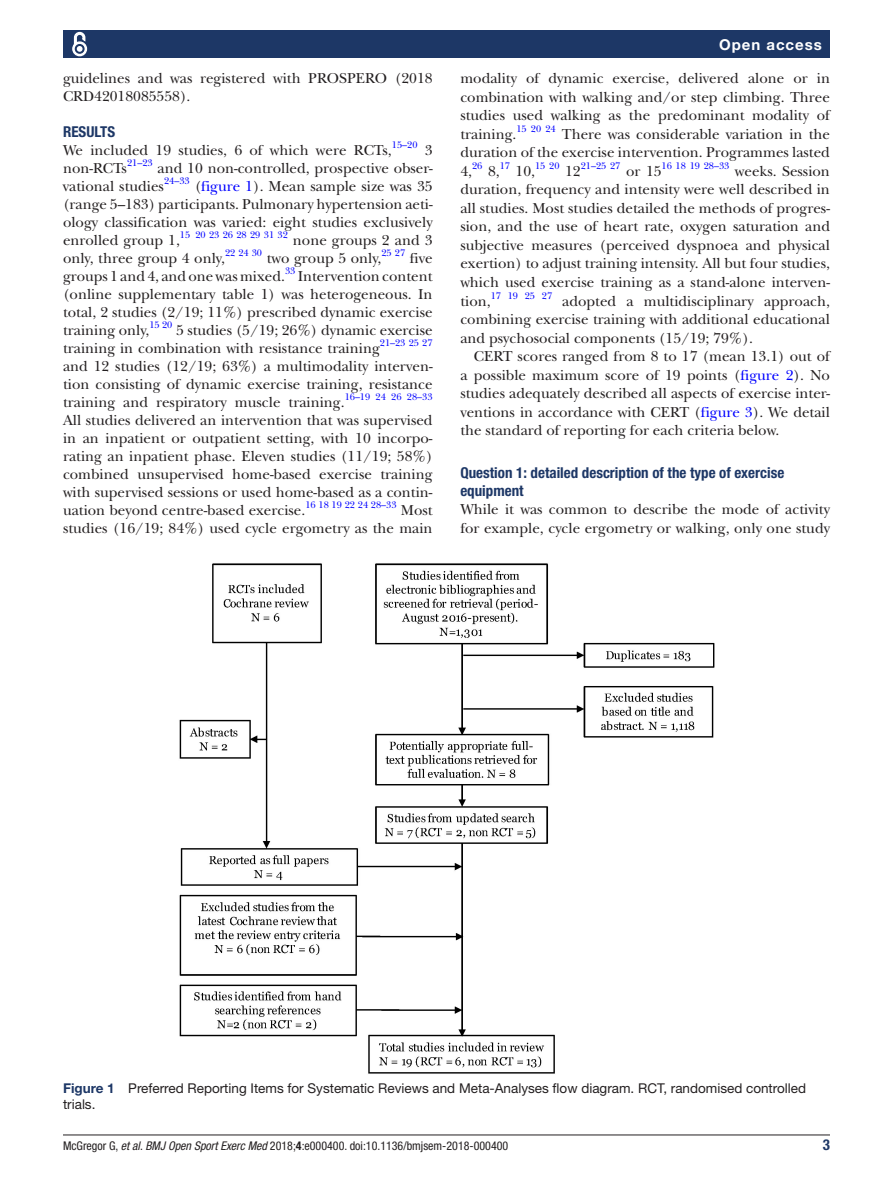
<style>
.page{position:relative;width:893px;height:1191px;background:#fff}
.page>*{position:absolute;margin:0;border:0;box-sizing:border-box;transform-origin:0 0}
.t1{font:15px/18.6px "New Baskerville";color:#231f20;text-align:justify}
.t2{font:700 condensed 15px/18px "Helvetica Neue LT Std";color:#1d3766}
.t3{font:700 15px "Helvetica Neue LT Std";letter-spacing:.065em;color:#fff}
.t4{font:13.5px/16.5px "Helvetica Neue LT Std";color:#231f20}
.t5{font:condensed 12px "Helvetica Neue LT Std";color:#231f20}
.t6{font:9.9px "New Baskerville";color:#00f}
.s1{color:#00f}
.s2{font-weight:700;color:#1d3766}
.s3{font-style:italic}
.s4{font-weight:700}
</style>
<div class="page">
<hr style="left:63px;top:1134px;width:767px;height:1px;background:#231f20">
<div style="left:63px;top:31px;width:767px;height:27px;background:#1d3766"></div>
<svg style="left:72px;top:31px;width:16px;height:26px"></svg>
<img style="left:179px;top:563px;width:536px;height:511px">
<p class="t1" style="left:63px;top:69px;width:371px;line-height:18px">guidelines and was registered with PROSPERO (2018<br>CRD42018085558).</p>
<p class="t2" style="left:63px;top:122px;width:46px">Results</p>
<p class="t1" style="left:63px;top:141px;width:330px">We included 19 studies, 6 of which were RCTs,</p>
<p class="t6" style="left:392px;top:139px;width:27px">15–20</p>
<p class="t1" style="left:425px;top:141px;width:9px">3</p>
<p class="t1" style="left:63px;top:159px;width:66px">non-RCTs</p>
<p class="t6" style="left:127px;top:157px;width:27px">21–23</p>
<p class="t1" style="left:63px;top:159px;width:371px;line-height:18px;text-indent:95px">and 10 non-controlled, prospective obser&shy;vational studies</p>
<p class="t6" style="left:164px;top:175px;width:27px">24–33</p>
<p class="t1" style="left:63px;top:177px;width:371px;line-height:18px;text-indent:132px">(<span class="s1">figure 1</span>). Mean sample size was 35 (range 5–183) participants. Pulmonary hypertension aeti&shy;ology classification was varied: eight studies exclusively enrolled group 1,</p>
<p class="t6" style="left:180px;top:229px;width:109px">15 20 23 26 28 29 31 32</p>
<p class="t1" style="left:293px;top:231px;width:141px">none groups 2 and 3</p>
<p class="t1" style="left:63px;top:249px;width:163px">only, three group 4 only,</p>
<p class="t6" style="left:225px;top:247px;width:39px">22 24 30</p>
<p class="t1" style="left:267px;top:249px;width:116px">two group 5 only,</p>
<p class="t6" style="left:381px;top:247px;width:25px">25 27</p>
<p class="t1" style="left:410px;top:249px;width:24px">five</p>
<p class="t1" style="left:63px;top:267px;width:224px">groups 1 and 4, and one was mixed.</p>
<p class="t6" style="left:285px;top:265px;width:12px">33</p>
<p class="t1" style="left:63px;top:267px;width:371px;line-height:18px;text-indent:235px">Intervention content (online supplementary table 1) was heterogeneous. In total, 2 studies (2/19; 11%) prescribed dynamic exercise training only,</p>
<p class="t6" style="left:149px;top:319px;width:25px">15 20</p>
<p class="t1" style="left:63px;top:321px;width:371px;line-height:18px;text-indent:113px">5 studies (5/19; 26%) dynamic exercise training in combination with resistance training</p>
<p class="t6" style="left:380px;top:337px;width:54px">21–23 25 27</p>
<p class="t1" style="left:63px;top:357px;width:371px;line-height:18px">and 12 studies (12/19; 63%) a multimodality interven&shy;tion consisting of dynamic exercise training, resistance training and respiratory muscle training.</p>
<p class="t6" style="left:345px;top:391px;width:89px">16–19 24 26 28–33</p>
<p class="t1" style="left:63px;top:411px;width:371px;line-height:18px">All studies delivered an intervention that was supervised in an inpatient or outpatient setting, with 10 incorpo&shy;rating an inpatient phase. Eleven studies (11/19; 58%) combined unsupervised home-based exercise training with supervised sessions or used home-based as a contin&shy;uation beyond centre-based exercise.<sup>16</sup> <sup>18</sup> <sup>19</sup> <sup>22</sup> <sup>24</sup> <sup>28–33</sup> Most studies (16/19; 84%) used cycle ergometry as the main</p>
<p class="t3" style="left:719px;top:35px;width:104px">Open access</p>
<p class="t1" style="left:460px;top:69px;width:371px">modality of dynamic exercise, delivered alone or in combination with walking and/or step climbing. Three studies used walking as the predominant modality of training.</p>
<p class="t6" style="left:516px;top:123px;width:41px">15 20 24</p>
<p class="t1" style="left:460px;top:125px;width:371px;text-indent:101px">There was considerable variation in the duration of the exercise intervention. Programmes lasted 4,<sup>26</sup> 8,</p>
<p class="t6" style="left:500px;top:160px;width:12px">17</p>
<p class="t1" style="left:516px;top:162px;width:21px">10,</p>
<p class="t6" style="left:535px;top:160px;width:26px">15 20</p>
<p class="t1" style="left:565px;top:162px;width:17px">12</p>
<p class="t6" style="left:581px;top:160px;width:41px">21–25 27</p>
<p class="t1" style="left:626px;top:162px;width:37px">or 15</p>
<p class="t6" style="left:662px;top:160px;width:69px">16 18 19 28–33</p>
<p class="t1" style="left:460px;top:162px;width:371px;text-indent:275px">weeks. Session duration, frequency and intensity were well described in all studies. Most studies detailed the methods of progres&shy;sion, and the use of heart rate, oxygen saturation and subjective measures (perceived dyspnoea and physical exertion) to adjust training intensity. All but four studies, which used exercise training as a stand-alone interven&shy;tion,</p>
<p class="t6" style="left:491px;top:290px;width:63px">17 19 25 27</p>
<p class="t1" style="left:460px;top:291px;width:371px;text-indent:102px">adopted a multidisciplinary approach, combining exercise training with additional educational and psychosocial components (15/19; 79%).</p>
<p class="t1" style="left:460px;top:347px;width:371px;text-indent:14px">CERT scores ranged from 8 to 17 (mean 13.1) out of a possible maximum score of 19 points (<span class="s1">figure 2</span>). No studies adequately described all aspects of exercise inter&shy;ventions in accordance with CERT (<span class="s1">figure 3</span>). We detail the standard of reporting for each criteria below.</p>
<p class="t2" style="left:460px;top:463px;width:325px">Question 1: detailed description of the type of exercise equipment</p>
<p class="t1" style="left:460px;top:500px;width:371px">While it was common to describe the mode of activity for example, cycle ergometry or walking, only one study</p>
<p class="t4" style="left:63px;top:1079px;width:745px"><span class="s2">Figure 1</span> Preferred Reporting Items for Systematic Reviews and Meta-Analyses flow diagram. RCT, randomised controlled trials.</p>
<p class="t5" style="left:63px;top:1138px;width:447px">McGregor G, <span class="s3">et al</span>. <span class="s3">BMJ Open Sport Exerc Med</span> 2018;<span class="s4">4</span>:e000400. doi:10.1136/bmjsem-2018-000400</p>
<p class="t2" style="left:823px;top:1135px;width:9px">3</p>
</div>
